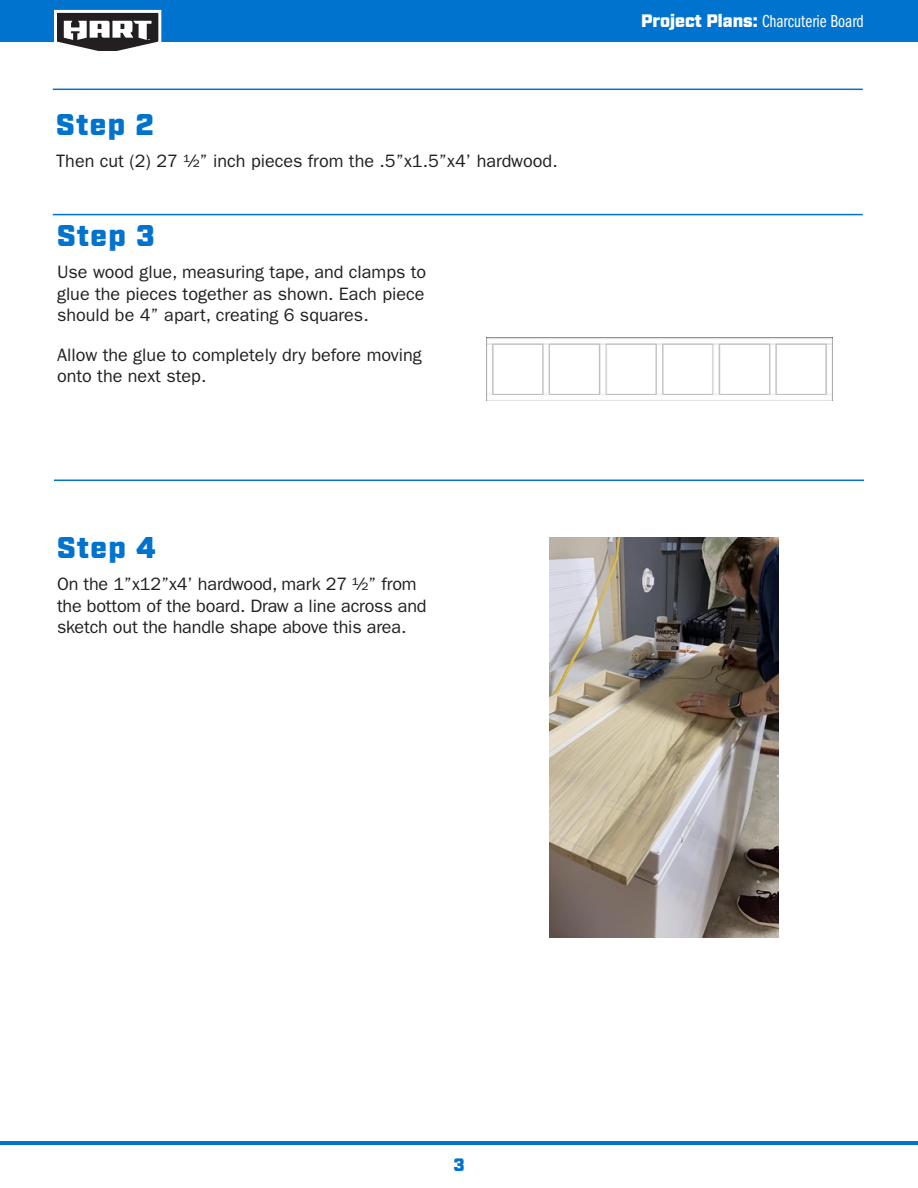
<style>
.page{position:relative;width:918px;height:1188px;background:#fff}
.page>*{position:absolute;margin:0;border:0;box-sizing:border-box;transform-origin:0 0}
.instructions{font:900 30px "Industry";letter-spacing:.04em;color:#0073ce}
.instruction_2{font:18px/21.6px "ITC Franklin Gothic Std";color:#231f20}
.page_header{font:18px "ITC Franklin Gothic Std Bk Cp";color:#fff}
.page_no{font:900 18px "Industry";color:#0073ce}
.s1{font-family:"Industry";font-weight:900}
</style>
<div class="page">
<div style="left:0;top:0;width:918px;height:41px;background:#0073ce"></div>
<hr style="left:0;top:1141px;width:918px;height:3px;background:#0073ce">
<svg style="left:52px;top:9px;width:111px;height:42px;background:#82858a"></svg>
<img style="left:486px;top:337px;width:347px;height:63px">
<hr style="left:53px;top:89px;width:810px;height:1px;background:#0073ce">
<hr style="left:53px;top:214px;width:810px;height:1px;background:#0073ce">
<img style="left:550px;top:538px;width:229px;height:399px">
<hr style="left:54px;top:480px;width:810px;height:1px;background:#0073ce">
<p class="instructions" style="left:56px;top:107px;width:99px">Step 2</p>
<p class="instruction_2" style="left:56px;top:151px;width:503px">Then cut (2) 27 ½” inch pieces from the .5”x1.5”x4’ hardwood.</p>
<p class="instructions" style="left:57px;top:217px;width:99px">Step 3</p>
<p class="instruction_2" style="left:57px;top:261px;width:371px;text-align:justify">Use wood glue, measuring tape, and clamps to glue the pieces together as shown. Each piece should be 4” apart, creating 6 squares.</p>
<p class="instruction_2" style="left:57px;top:344px;width:366px">Allow the glue to completely dry before moving onto the next step.</p>
<p class="instructions" style="left:57px;top:530px;width:100px">Step 4</p>
<p class="instruction_2" style="left:57px;top:573px;width:371px">On the 1”x12”x4’ hardwood, mark 27 ½” from the bottom of the board. Draw a line across and sketch out the handle shape above this area.</p>
<p class="page_header" style="left:641px;top:11px;width:224px"><span class="s1">Project Plans:</span> Charcuterie Board</p>
<p class="page_no" style="left:453px;top:1154px;width:13px">3</p>
</div>
